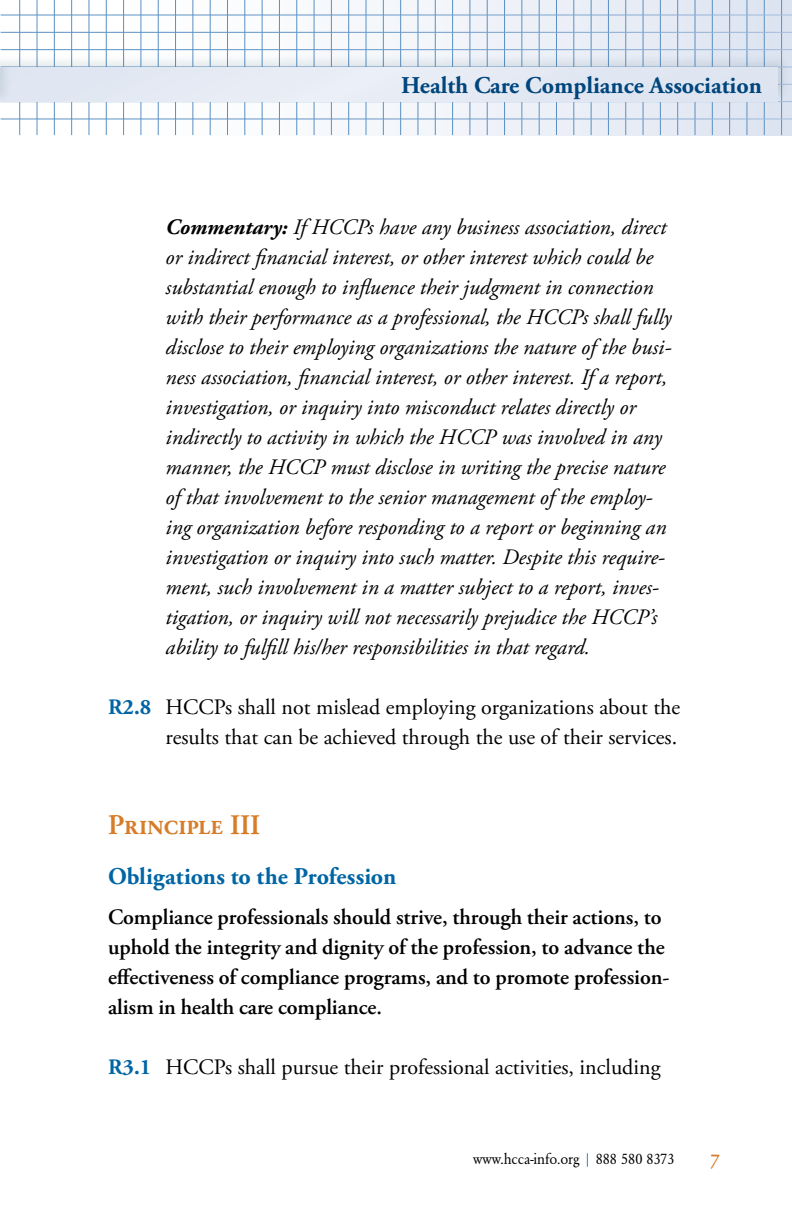
<style>
.page{position:relative;width:792px;height:1224px;background:#fff}
.page>*{position:absolute;margin:0;border:0;box-sizing:border-box;transform-origin:0 0}
.t1{font:28px "Garamond Original Caps Medium";letter-spacing:-.005em;color:#d77d2a}
.t2{font:700 24px "Adobe Garamond Pro";color:#00457c}
.t3{font:700 24px "Adobe Garamond Pro";color:#0065a4}
.t4{font:italic 22px/30px "Adobe Garamond Pro";color:#000}
.t5{font:600 22px/30px "Adobe Garamond Pro";letter-spacing:-.005em;color:#000}
.t6{font:22px/30px "Adobe Garamond Pro";color:#000;text-align:right}
.t7{font:22px "Garamond Original Caps Regular";color:#d77d2a}
.t8{font:condensed 16px "Garamond Std";letter-spacing:-.005em;color:#000}
.s1{font-weight:700}
.s2{font-weight:700;color:#0065a4}
.s3{color:#0065a4}
</style>
<div class="page">
<svg style="left:0;top:0;width:792px;height:135px"></svg>
<hr style="left:19px;top:0;width:1px;height:135px;background:#5a90c2">
<hr style="left:37px;top:0;width:1px;height:135px;background:#5a90c2">
<hr style="left:54px;top:0;width:1px;height:135px;background:#5a90c2">
<hr style="left:71px;top:0;width:1px;height:135px;background:#5a90c2">
<hr style="left:88px;top:0;width:1px;height:135px;background:#5a90c2">
<hr style="left:106px;top:0;width:1px;height:135px;background:#5a90c2">
<hr style="left:123px;top:0;width:1px;height:135px;background:#5a90c2">
<hr style="left:140px;top:0;width:1px;height:135px;background:#5a90c2">
<hr style="left:158px;top:0;width:1px;height:135px;background:#5a90c2">
<hr style="left:175px;top:0;width:1px;height:135px;background:#5a90c2">
<hr style="left:192px;top:0;width:1px;height:135px;background:#5a90c2">
<hr style="left:210px;top:0;width:1px;height:135px;background:#5a90c2">
<hr style="left:227px;top:0;width:1px;height:135px;background:#5a90c2">
<hr style="left:244px;top:0;width:1px;height:135px;background:#5a90c2">
<hr style="left:262px;top:0;width:1px;height:135px;background:#5a90c2">
<hr style="left:279px;top:0;width:1px;height:135px;background:#5a90c2">
<hr style="left:296px;top:0;width:1px;height:135px;background:#5a90c2">
<hr style="left:314px;top:0;width:1px;height:135px;background:#5a90c2">
<hr style="left:331px;top:0;width:1px;height:135px;background:#5a90c2">
<hr style="left:348px;top:0;width:1px;height:135px;background:#5a90c2">
<hr style="left:366px;top:0;width:1px;height:135px;background:#5a90c2">
<hr style="left:383px;top:0;width:1px;height:135px;background:#5a90c2">
<hr style="left:400px;top:0;width:1px;height:135px;background:#5a90c2">
<hr style="left:417px;top:0;width:1px;height:135px;background:#5a90c2">
<hr style="left:435px;top:0;width:1px;height:135px;background:#5a90c2">
<hr style="left:452px;top:0;width:1px;height:135px;background:#5a90c2">
<hr style="left:469px;top:0;width:1px;height:135px;background:#5a90c2">
<hr style="left:487px;top:0;width:1px;height:135px;background:#5a90c2">
<hr style="left:504px;top:0;width:1px;height:135px;background:#5a90c2">
<hr style="left:521px;top:0;width:1px;height:135px;background:#5a90c2">
<hr style="left:539px;top:0;width:1px;height:135px;background:#5a90c2">
<hr style="left:556px;top:0;width:1px;height:135px;background:#5a90c2">
<hr style="left:573px;top:0;width:1px;height:135px;background:#5a90c2">
<hr style="left:591px;top:0;width:1px;height:135px;background:#5a90c2">
<hr style="left:608px;top:0;width:1px;height:135px;background:#5a90c2">
<hr style="left:625px;top:0;width:1px;height:135px;background:#5a90c2">
<hr style="left:643px;top:0;width:1px;height:135px;background:#5a90c2">
<hr style="left:660px;top:0;width:1px;height:135px;background:#5a90c2">
<hr style="left:677px;top:0;width:1px;height:135px;background:#5a90c2">
<hr style="left:695px;top:0;width:1px;height:135px;background:#5a90c2">
<hr style="left:712px;top:0;width:1px;height:135px;background:#5a90c2">
<hr style="left:729px;top:0;width:1px;height:135px;background:#5a90c2">
<hr style="left:746px;top:0;width:1px;height:135px;background:#5a90c2">
<hr style="left:764px;top:0;width:1px;height:135px;background:#5a90c2">
<hr style="left:781px;top:0;width:1px;height:135px;background:#5a90c2">
<hr style="left:1px;top:15px;width:791px;height:1px;background:#fff">
<hr style="left:1px;top:32px;width:791px;height:1px;background:#fff">
<hr style="left:1px;top:49px;width:791px;height:1px;background:#fff">
<hr style="left:1px;top:118px;width:791px;height:1px;background:#fff">
<div style="left:0;top:54px;width:792px;height:57px;background:#0a394a;opacity:.1"></div>
<div style="left:0;top:68px;width:778px;height:33px;background:#e4e9f4"></div>
<div style="left:0;top:54px;width:19px;height:57px;background:#0a394a;opacity:.1"></div>
<p class="t2" style="left:401px;top:72px;width:362px">Health Care Compliance Association</p>
<p class="t4" style="left:166px;top:213px;width:507px"><span class="s1">Commentary:</span> If HCCPs have any business association, direct or indirect financial interest, or other interest which could be substantial enough to influence their judgment in connection with their performance as a professional, the HCCPs shall fully disclose to their employing organizations the nature of the busi&shy;ness association, financial interest, or other interest. If a report, investigation, or inquiry into misconduct relates directly or indirectly to activity in which the HCCP was involved in any manner, the HCCP must disclose in writing the precise nature of that involvement to the senior management of the employ&shy;ing organization before responding to a report or beginning an investigation or inquiry into such matter. Despite this require&shy;ment, such involvement in a matter subject to a report, inves&shy;tigation, or inquiry will not necessarily prejudice the HCCP’s ability to fulfill his/her responsibilities in that regard.</p>
<p class="t6" style="left:108px;top:693px;width:574px"><span class="s2">R2.8</span> HCCPs shall not mislead employing organizations about the results that can be achieved through the use of their services.</p>
<p class="t1" style="left:108px;top:808px;width:154px">Principle III</p>
<p class="t3" style="left:108px;top:862px;width:290px">Obligations to the Profession</p>
<p class="t5" style="left:108px;top:902px;width:563px">Compliance professionals should strive, through their actions, to uphold the integrity and dignity of the profession, to advance the effectiveness of compliance programs, and to promote profession&shy;alism in health care compliance.</p>
<p class="t6" style="left:108px;top:1053px;width:554px"><span class="s2">R3.1</span> HCCPs shall pursue their professional activities, including</p>
<p class="t8" style="left:473px;top:1149px;width:203px">www.hcca-info.org <span class="s3">|</span> 888 580 8373</p>
<p class="t7" style="left:710px;top:1144px;width:11px">7</p>
</div>
